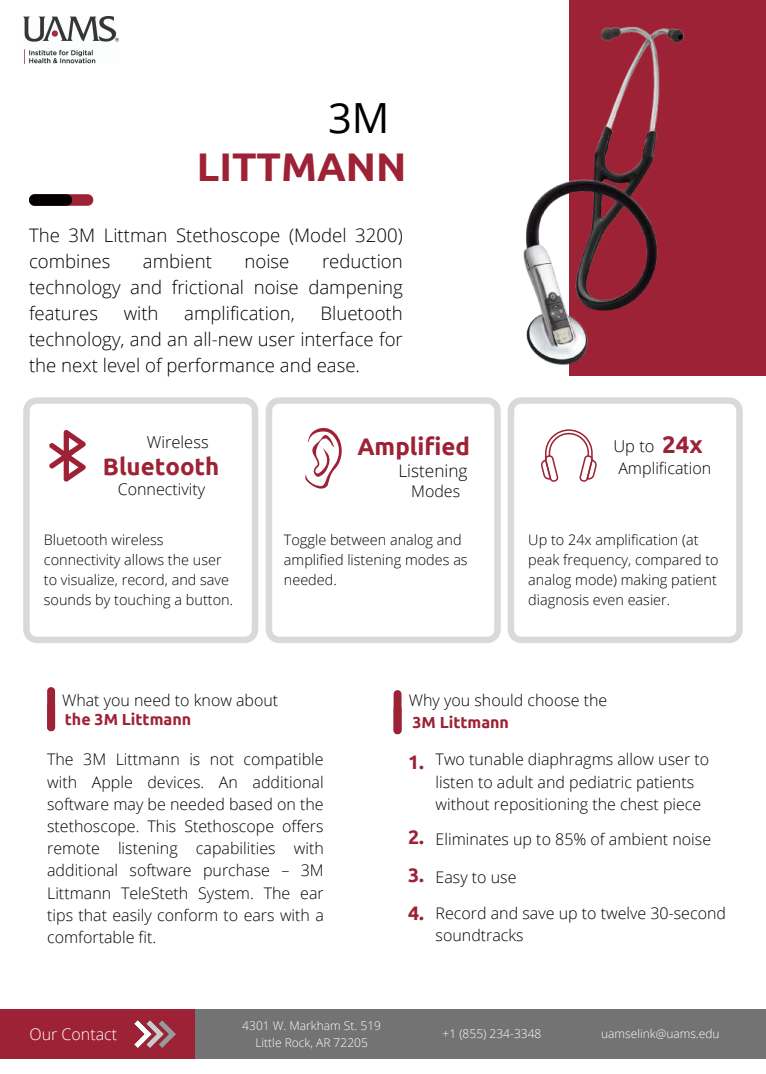
<style>
.page{position:relative;width:766px;height:1074px;background:#fff}
.page>*{position:absolute;margin:0;border:0;box-sizing:border-box;transform-origin:0 0}
.t1{font:41.6px "Open Sans";color:#000}
.t2{font:700 40px "Ubuntu";color:#9d2235}
.t3{font:700 24px "Ubuntu";color:#9d2235}
.t4{font:700 19.6px "Ubuntu";color:#9d2235}
.t5{font:300 18.6px/25.8px "Open Sans";color:#000;text-align:justify}
.t6{font:300 17.2px "Open Sans";color:#000}
.t7{font:300 16.44px "Open Sans";color:#000}
.t8{font:300 16.04px "Open Sans";color:#000}
.t9{font:300 16px/22.2px "Open Sans";color:#000}
.t10{font:700 16px "Ubuntu";color:#9d2235}
.t11{font:300 16px "Open Sans";color:#fff}
.t12{font:300 14.44px/20.1px "Open Sans";color:#000}
.t13{font:300 12px/16.5px "Open Sans";color:#fff;text-align:center}
.s1{font-family:"Ubuntu";font-weight:700;font-size:24px;color:#9d2235}
.s2{font-family:"Ubuntu";font-weight:700;font-size:19.6px;color:#9d2235}
</style>
<div class="page">
<div style="left:568px;top:0;width:197px;height:375px;background:#9d2235"></div>
<img style="left:23px;top:16px;width:95px;height:47px">
<svg style="left:29px;top:194px;width:64px;height:12px"></svg>
<svg style="left:23px;top:397px;width:235px;height:246px"></svg>
<svg style="left:265px;top:397px;width:235px;height:246px"></svg>
<svg style="left:507px;top:397px;width:235px;height:246px"></svg>
<svg style="left:47px;top:687px;width:8px;height:44px"></svg>
<svg style="left:393px;top:690px;width:8px;height:44px"></svg>
<div style="left:194px;top:1009px;width:571px;height:50px;background:#737373"></div>
<div style="left:0;top:1009px;width:194px;height:50px;background:#9d2235"></div>
<img style="left:134px;top:1020px;width:41px;height:27px">
<svg style="left:540px;top:429px;width:56px;height:53px"></svg>
<svg style="left:49px;top:430px;width:37px;height:51px"></svg>
<svg style="left:304px;top:427px;width:39px;height:62px"></svg>
<img style="left:523px;top:13px;width:242px;height:363px">
<h1 class="t1" style="left:328px;top:90px;width:63px">3M</h1>
<h2 class="t2" style="left:197px;top:142px;width:211px">LITTMANN</h2>
<p class="t5" style="left:29px;top:222px;width:375px">The 3M Littman Stethoscope (Model 3200) combines</p>
<p class="t5" style="left:29px;top:248px;width:375px;text-indent:293px">reduction technology and frictional noise dampening features</p>
<p class="t5" style="left:143px;top:248px;width:70px">ambient</p>
<p class="t5" style="left:244px;top:248px;width:46px">noise</p>
<p class="t5" style="left:124px;top:300px;width:36px">with</p>
<p class="t5" style="left:184px;top:300px;width:112px">amplification,</p>
<p class="t5" style="left:29px;top:300px;width:375px;text-indent:291px">Bluetooth technology, and an all-new user interface for the next level of performance and ease.</p>
<p class="t7" style="left:147px;top:431px;width:63px">Wireless</p>
<p class="t8" style="left:118px;top:478px;width:89px">Connectivity</p>
<p class="t12" style="left:44px;top:529px;width:191px">Bluetooth wireless connectivity allows the user to visualize, record, and save sounds by touching a button.</p>
<p class="t12" style="left:284px;top:529px;width:185px">Toggle between analog and amplified listening modes as needed.</p>
<p class="t12" style="left:528px;top:529px;width:192px">Up to 24x amplification (at peak frequency, compared to analog mode) making patient diagnosis even easier.</p>
<p class="t7" style="left:613px;top:435px;width:91px">Up to <span class="s1">24x</span></p>
<p class="t8" style="left:618px;top:457px;width:95px">Amplification</p>
<h3 class="t3" style="left:357px;top:432px;width:114px">Amplified</h3>
<p class="t8" style="left:411px;top:480px;width:51px">Modes</p>
<h3 class="t3" style="left:103px;top:452px;width:118px">Bluetooth</h3>
<p class="t6" style="left:398px;top:459px;width:71px">Listening</p>
<p class="t9" style="left:62px;top:688px;width:218px">What you need to know about</p>
<p class="t10" style="left:65px;top:709px;width:128px">the 3M Littmann</p>
<p class="t9" style="left:47px;top:748px;width:278px;text-align:justify">The 3M Littmann is not compatible with Apple devices. An additional software may be needed based on the stethoscope. This Stethoscope offers remote listening capabilities with additional software purchase – 3M Littmann TeleSteth System. The ear tips that easily conform to ears with a comfortable fit.</p>
<p class="t9" style="left:409px;top:688px;width:200px">Why you should choose the</p>
<p class="t10" style="left:412px;top:712px;width:98px">3M Littmann</p>
<p class="t4" style="left:408px;top:750px;width:17px">1.</p>
<p class="t9" style="left:435px;top:748px;width:275px">Two tunable diaphragms allow user to listen to adult and pediatric patients without repositioning the chest piece</p>
<p class="t9" style="left:408px;top:827px;width:304px"><span class="s2">2.</span> Eliminates up to 85% of ambient noise</p>
<p class="t9" style="left:408px;top:866px;width:110px"><span class="s2">3.</span> Easy to use</p>
<p class="t9" style="left:435px;top:902px;width:292px;text-indent:-28px"><span class="s2">4.</span> Record and save up to twelve 30-second soundtracks</p>
<p class="t11" style="left:30px;top:1023px;width:89px">Our Contact</p>
<p class="t13" style="left:242px;top:1017px;width:140px">4301 W. Markham St. 519<br>Little Rock, AR 72205</p>
<p class="t13" style="left:442px;top:1025px;width:100px">+1 (855) 234-3348</p>
<p class="t13" style="left:601px;top:1025px;width:120px">uamselink@uams.edu</p>
</div>
